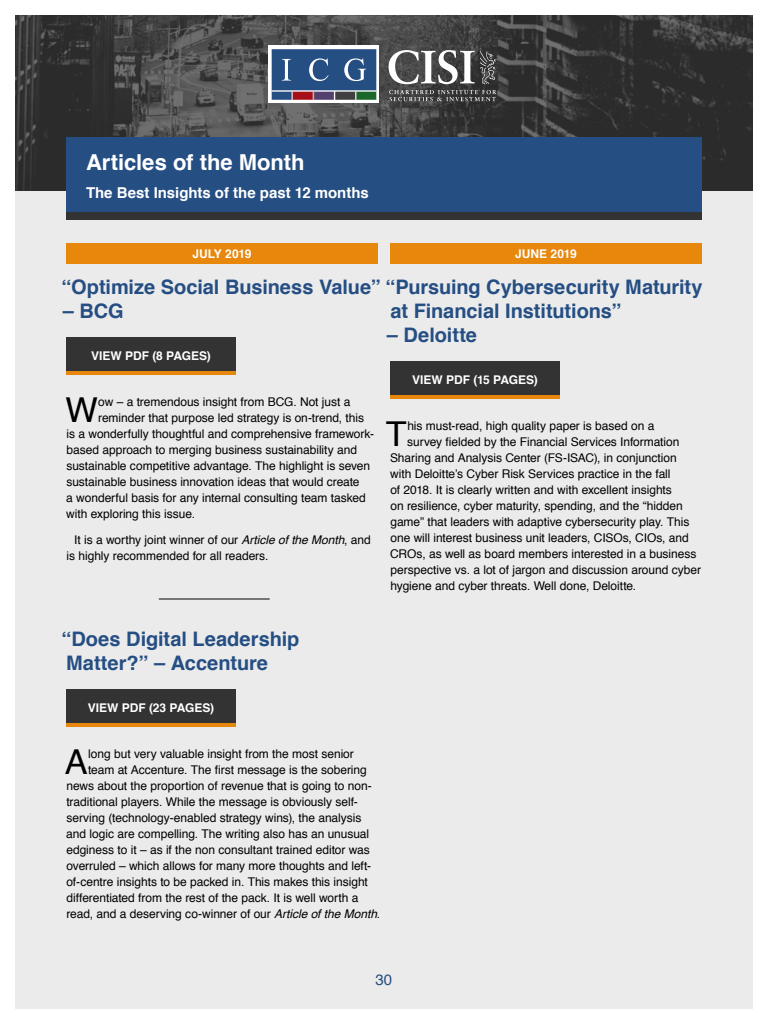
<style>
.page{position:relative;width:768px;height:1024px;background:#fff}
.page>*{position:absolute;margin:0;border:0;box-sizing:border-box;transform-origin:0 0}
.t1{font:34.3px "Helvetica";color:#000}
.t2{font:700 22px "Helvetica";letter-spacing:-.005em;color:#fff}
.t3{font:700 20px/24px "Helvetica";letter-spacing:-.005em;color:#254e83}
.t4{font:700 15px "Helvetica";color:#fff}
.t5{font:15px "Helvetica";color:#254e83}
.t6{font:12px/16px "Helvetica";letter-spacing:-.005em;color:#000}
.t7{font:700 12px "Helvetica";color:#fff}
.s1{font-style:italic}
</style>
<div class="page">
<div style="left:15px;top:15px;width:738px;height:994px;background:#ebebeb"></div>
<svg style="left:15px;top:15px;width:738px;height:176px;background:#3e3e3e"></svg>
<div style="left:66px;top:137px;width:636px;height:77px;background:#254e83"></div>
<div style="left:66px;top:212px;width:636px;height:8px;background:#333"></div>
<div style="left:390px;top:361px;width:170px;height:36px;background:#333"></div>
<hr style="left:390px;top:395px;width:170px;height:4px;background:#e7870c">
<div style="left:390px;top:243px;width:312px;height:21px;background:#e7870c"></div>
<div style="left:66px;top:243px;width:312px;height:21px;background:#e7870c"></div>
<div style="left:66px;top:337px;width:170px;height:36px;background:#333"></div>
<hr style="left:66px;top:371px;width:170px;height:4px;background:#e7870c">
<div style="left:66px;top:689px;width:170px;height:36px;background:#333"></div>
<hr style="left:66px;top:723px;width:170px;height:4px;background:#e7870c">
<hr style="left:159px;top:599px;width:111px;height:1px;background:#000">
<div style="left:269px;top:46px;width:110px;height:57px;background:#fff"></div>
<svg style="left:271px;top:49px;width:106px;height:51px;background:#436088"></svg>
<svg style="left:389px;top:50px;width:108px;height:34px;background:#7a7a7a"></svg>
<svg style="left:389px;top:90px;width:107px;height:11px"></svg>
<h2 class="t2" style="left:86px;top:145px;width:220px">Articles of the Month</h2>
<p class="t4" style="left:86px;top:181px;width:284px">The Best Insights of the past 12 months</p>
<p class="t7" style="left:193px;top:244px;width:60px">JULY 2019</p>
<p class="t7" style="left:515px;top:244px;width:63px">JUNE 2019</p>
<h3 class="t3" style="left:390px;top:275px;width:314px;text-indent:-329px">“Optimize Social Business Value” “Pursuing Cybersecurity Maturity at Financial Institutions”</h3>
<h3 class="t3" style="left:387px;top:323px;width:92px">– Deloitte</h3>
<p class="t7" style="left:412px;top:370px;width:127px">VIEW PDF (15 PAGES)</p>
<h1 class="t1" style="left:386px;top:408px;width:22px">T</h1>
<p class="t6" style="left:407px;top:418px;width:249px">his must-read, high quality paper is based on a</p>
<h3 class="t3" style="left:63px;top:299px;width:62px">– BCG</h3>
<p class="t7" style="left:91px;top:346px;width:121px">VIEW PDF (8 PAGES)</p>
<h1 class="t1" style="left:65px;top:384px;width:34px">W</h1>
<p class="t6" style="left:98px;top:394px;width:254px">ow – a tremendous insight from BCG. Not just a</p>
<p class="t6" style="left:98px;top:410px;width:267px">reminder that purpose led strategy is on-trend, this</p>
<p class="t6" style="left:67px;top:426px;width:309px">is a wonderfully thoughtful and comprehensive framework-</p>
<p class="t6" style="left:67px;top:442px;width:292px">based approach to merging business sustainability and</p>
<p class="t6" style="left:66px;top:458px;width:305px">sustainable competitive advantage. The highlight is seven</p>
<p class="t6" style="left:66px;top:474px;width:295px">sustainable business innovation ideas that would create</p>
<p class="t6" style="left:66px;top:490px;width:301px">a wonderful basis for any internal consulting team tasked</p>
<p class="t6" style="left:66px;top:506px;width:130px">with exploring this issue.</p>
<p class="t6" style="left:67px;top:532px;width:306px;text-indent:8px">It is a worthy joint winner of our <span class="s1">Article of the Month</span>, and is highly recommended for all readers.</p>
<p class="t6" style="left:407px;top:434px;width:274px">survey fielded by the Financial Services Information</p>
<p class="t6" style="left:390px;top:450px;width:288px">Sharing and Analysis Center (FS-ISAC), in conjunction</p>
<p class="t6" style="left:390px;top:466px;width:282px">with Deloitte’s Cyber Risk Services practice in the fall</p>
<p class="t6" style="left:390px;top:482px;width:283px">of 2018. It is clearly written and with excellent insights</p>
<p class="t6" style="left:390px;top:498px;width:294px">on resilience, cyber maturity, spending, and the “hidden</p>
<p class="t6" style="left:390px;top:514px;width:301px">game” that leaders with adaptive cybersecurity play. This</p>
<p class="t6" style="left:390px;top:530px;width:300px">one will interest business unit leaders, CISOs, CIOs, and</p>
<p class="t6" style="left:390px;top:546px;width:308px">CROs, as well as board members interested in a business</p>
<p class="t6" style="left:391px;top:562px;width:312px">perspective vs. a lot of jargon and discussion around cyber</p>
<p class="t6" style="left:390px;top:578px;width:247px">hygiene and cyber threats. Well done, Deloitte.</p>
<h3 class="t3" style="left:61px;top:627px;width:239px">“Does Digital Leadership<br>Matter?” – Accenture</h3>
<p class="t7" style="left:88px;top:698px;width:128px">VIEW PDF (23 PAGES)</p>
<h1 class="t1" style="left:65px;top:736px;width:24px">A</h1>
<p class="t6" style="left:88px;top:746px;width:267px">long but very valuable insight from the most senior</p>
<p class="t6" style="left:88px;top:762px;width:280px">team at Accenture. The first message is the sobering</p>
<p class="t6" style="left:66px;top:778px;width:307px">news about the proportion of revenue that is going to non-</p>
<p class="t6" style="left:66px;top:794px;width:293px">traditional players. While the message is obviously self-</p>
<p class="t6" style="left:66px;top:810px;width:296px">serving (technology-enabled strategy wins), the analysis</p>
<p class="t6" style="left:66px;top:826px;width:304px">and logic are compelling. The writing also has an unusual</p>
<p class="t6" style="left:66px;top:842px;width:305px">edginess to it – as if the non consultant trained editor was</p>
<p class="t6" style="left:66px;top:858px;width:306px">overruled – which allows for many more thoughts and left-</p>
<p class="t6" style="left:66px;top:874px;width:303px">of-centre insights to be packed in. This makes this insight</p>
<p class="t6" style="left:66px;top:890px;width:293px">differentiated from the rest of the pack. It is well worth a</p>
<p class="t6" style="left:66px;top:906px;width:315px">read, and a deserving co-winner of our <span class="s1">Article of the Month</span>.</p>
<p class="t5" style="left:376px;top:968px;width:18px">30</p>
</div>
